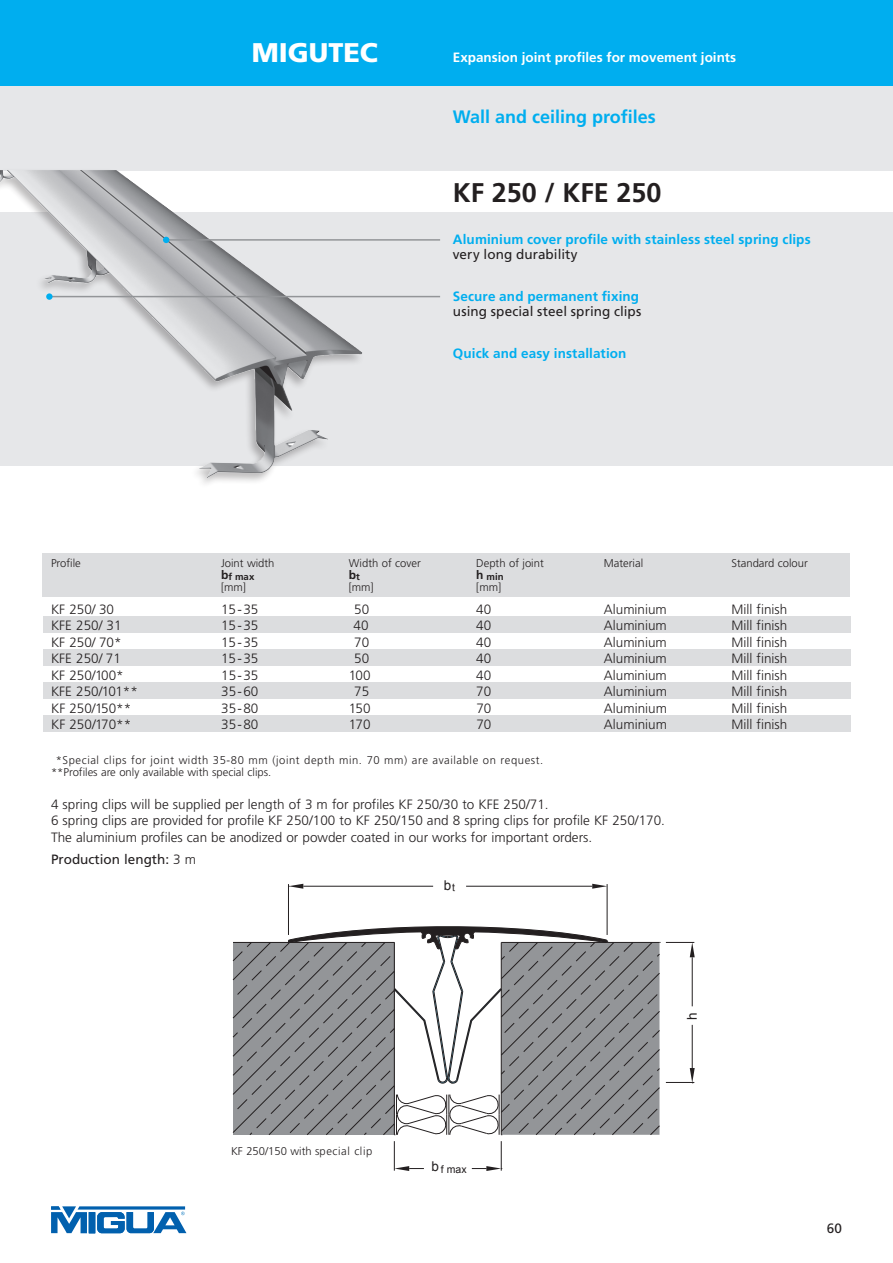
<style>
.page{position:relative;width:893px;height:1263px;background:#fff}
.page>*{position:absolute;margin:0;border:0;box-sizing:border-box;transform-origin:0 0}
.t1{font:700 27px "Frutiger";color:#231f20}
.t2{font:900 27px "Frutiger";color:#fff}
.t3{font:700 18px "Frutiger";color:#00aeef}
.t4{font:300 13.5px/16.5px "Frutiger";color:#231f20}
.t5{font:700 13.5px "Frutiger";letter-spacing:.01em;color:#00aeef}
.t6{font:13.5px "Frutiger";color:#231f20}
.t7{font:700 13.5px "Frutiger";color:#fff}
.t8{font:13.5px "Arial";color:#231f20}
.t9{font:700 12px "Frutiger";color:#231f20}
.t10{font:300 11.25px/12px "Frutiger";letter-spacing:.05em;color:#231f20}
.t11{font:300 11.25px "Frutiger";color:#231f20}
.t12{font:10.5px "Arial";color:#231f20}
.t13{font:700 9.6px "Frutiger";color:#231f20}
.s1{font-size:12px}
.s2{font-weight:300}
.s3{font-size:13.5px}
</style>
<div class="page">
<div style="left:0;top:85px;width:893px;height:85px;background:#e6e7e9"></div>
<svg style="left:51px;top:1206px;width:135px;height:28px"></svg>
<div style="left:0;top:0;width:893px;height:85px;background:#00aeef"></div>
<div style="left:0;top:213px;width:893px;height:253px;background:#e6e7e9"></div>
<div style="left:0;top:167px;width:363px;height:322px;background:#231f20;opacity:.3"></div>
<img style="left:0;top:170px;width:224px;height:212px">
<div style="left:43px;top:616px;width:808px;height:17px;background:#dcdddf"></div>
<div style="left:43px;top:649px;width:808px;height:17px;background:#dcdddf"></div>
<div style="left:43px;top:682px;width:808px;height:16px;background:#dcdddf"></div>
<div style="left:43px;top:715px;width:808px;height:17px;background:#dcdddf"></div>
<div style="left:43px;top:553px;width:807px;height:43px;background:#dcdddf"></div>
<hr style="left:607px;top:884px;width:1px;height:51px;background:#231f20">
<hr style="left:288px;top:884px;width:1px;height:51px;background:#231f20">
<hr style="left:466px;top:886px;width:126px;height:1px;background:#231f20">
<hr style="left:303px;top:886px;width:130px;height:1px;background:#231f20">
<svg style="left:592px;top:884px;width:15px;height:5px"></svg>
<svg style="left:288px;top:884px;width:15px;height:5px"></svg>
<hr style="left:692px;top:957px;width:1px;height:49px;background:#231f20">
<hr style="left:692px;top:1025px;width:1px;height:43px;background:#231f20">
<svg style="left:666px;top:942px;width:29px;height:15px"></svg>
<svg style="left:666px;top:1068px;width:29px;height:15px"></svg>
<hr style="left:394px;top:1141px;width:1px;height:30px;background:#231f20">
<hr style="left:501px;top:1141px;width:1px;height:30px;background:#231f20">
<svg style="left:394px;top:1166px;width:30px;height:5px"></svg>
<svg style="left:233px;top:922px;width:427px;height:214px"></svg>
<svg style="left:472px;top:1166px;width:30px;height:5px"></svg>
<hr style="left:166px;top:239px;width:274px;height:2px;background:#939598">
<svg style="left:163px;top:237px;width:6px;height:6px"></svg>
<hr style="left:49px;top:296px;width:391px;height:1px;background:#939598">
<div style="left:46px;top:293px;width:7px;height:7px;background:#00aeef;border-radius:50%"></div>
<h1 class="t2" style="left:252px;top:36px;width:128px">MIGUTEC</h1>
<p class="t7" style="left:453px;top:50px;width:285px">Expansion joint profiles for movement joints</p>
<h2 class="t3" style="left:453px;top:106px;width:205px">Wall and ceiling profiles</h2>
<h1 class="t1" style="left:453px;top:176px;width:210px">KF 250 / KFE 250</h1>
<p class="t5" style="left:453px;top:232px;width:359px">Aluminium cover profile with stainless steel spring clips</p>
<p class="t6" style="left:453px;top:246px;width:126px">very long durability</p>
<p class="t5" style="left:453px;top:289px;width:188px">Secure and permanent fixing</p>
<p class="t6" style="left:453px;top:303px;width:190px">using special steel spring clips</p>
<p class="t5" style="left:453px;top:346px;width:175px">Quick and easy installation</p>
<p class="t11" style="left:51px;top:557px;width:31px">Profile</p>
<p class="t11" style="left:221px;top:557px;width:55px">Joint width</p>
<p class="t11" style="left:349px;top:557px;width:74px">Width of cover</p>
<p class="t11" style="left:476px;top:557px;width:69px">Depth of joint</p>
<p class="t11" style="left:604px;top:557px;width:41px">Material</p>
<p class="t11" style="left:731px;top:557px;width:78px">Standard colour</p>
<p class="t13" style="left:221px;top:571px;width:35px"><span class="s1">b</span>f max</p>
<p class="t9" style="left:349px;top:568px;width:13px">b<sub>t</sub></p>
<p class="t13" style="left:476px;top:571px;width:29px"><span class="s1">h</span> min</p>
<p class="t11" style="left:221px;top:581px;width:26px">[mm]</p>
<p class="t11" style="left:349px;top:581px;width:26px">[mm]</p>
<p class="t11" style="left:476px;top:581px;width:26px">[mm]</p>
<p class="t4" style="left:51px;top:601px;width:65px">KF 250/ 30</p>
<p class="t4" style="left:221px;top:601px;width:39px">15-35</p>
<p class="t4" style="left:354px;top:601px;width:17px">50</p>
<p class="t4" style="left:476px;top:601px;width:17px">40</p>
<p class="t4" style="left:604px;top:601px;width:65px">Aluminium</p>
<p class="t4" style="left:731px;top:601px;width:57px">Mill finish</p>
<p class="t4" style="left:51px;top:617px;width:72px">KFE 250/ 31</p>
<p class="t4" style="left:221px;top:617px;width:39px">15-35</p>
<p class="t4" style="left:353px;top:617px;width:17px">40</p>
<p class="t4" style="left:476px;top:617px;width:17px">40</p>
<p class="t4" style="left:604px;top:617px;width:65px">Aluminium</p>
<p class="t4" style="left:731px;top:617px;width:57px">Mill finish</p>
<p class="t4" style="left:51px;top:634px;width:72px">KF 250/ 70*</p>
<p class="t4" style="left:221px;top:634px;width:39px">15-35</p>
<p class="t4" style="left:354px;top:634px;width:17px">70</p>
<p class="t4" style="left:476px;top:634px;width:17px">40</p>
<p class="t4" style="left:604px;top:634px;width:65px">Aluminium</p>
<p class="t4" style="left:731px;top:634px;width:57px">Mill finish</p>
<p class="t4" style="left:51px;top:650px;width:71px">KFE 250/ 71</p>
<p class="t4" style="left:221px;top:650px;width:39px">15-35</p>
<p class="t4" style="left:354px;top:650px;width:17px">50</p>
<p class="t4" style="left:476px;top:650px;width:17px">40</p>
<p class="t4" style="left:604px;top:650px;width:65px">Aluminium</p>
<p class="t4" style="left:731px;top:650px;width:57px">Mill finish</p>
<p class="t4" style="left:51px;top:667px;width:74px">KF 250/100*</p>
<p class="t4" style="left:221px;top:667px;width:39px">15-35</p>
<p class="t4" style="left:349px;top:667px;width:23px">100</p>
<p class="t4" style="left:476px;top:667px;width:17px">40</p>
<p class="t4" style="left:604px;top:667px;width:65px">Aluminium</p>
<p class="t4" style="left:731px;top:667px;width:57px">Mill finish</p>
<p class="t4" style="left:51px;top:683px;width:88px">KFE 250/101**</p>
<p class="t4" style="left:221px;top:683px;width:39px">35-60</p>
<p class="t4" style="left:354px;top:683px;width:17px">75</p>
<p class="t4" style="left:476px;top:683px;width:17px">70</p>
<p class="t4" style="left:604px;top:683px;width:65px">Aluminium</p>
<p class="t4" style="left:731px;top:683px;width:57px">Mill finish</p>
<p class="t4" style="left:51px;top:700px;width:82px">KF 250/150**</p>
<p class="t4" style="left:221px;top:700px;width:39px">35-80</p>
<p class="t4" style="left:349px;top:700px;width:23px">150</p>
<p class="t4" style="left:476px;top:700px;width:17px">70</p>
<p class="t4" style="left:604px;top:700px;width:65px">Aluminium</p>
<p class="t4" style="left:731px;top:700px;width:57px">Mill finish</p>
<p class="t4" style="left:51px;top:716px;width:82px">KF 250/170**</p>
<p class="t4" style="left:221px;top:716px;width:39px">35-80</p>
<p class="t4" style="left:349px;top:716px;width:23px">170</p>
<p class="t4" style="left:476px;top:716px;width:17px">70</p>
<p class="t4" style="left:604px;top:716px;width:65px">Aluminium</p>
<p class="t4" style="left:731px;top:716px;width:57px">Mill finish</p>
<p class="t10" style="left:51px;top:754px;width:494px;text-indent:5px">*Special clips for joint width 35-80 mm (joint depth min. 70 mm) are available on request. **Profiles are only available with special clips.</p>
<p class="t4" style="left:51px;top:795px;width:615px">4 spring clips will be supplied per length of 3 m for profiles KF 250/30 to KFE 250/71.<br>6 spring clips are provided for profile KF 250/100 to KF 250/150 and 8 spring clips for profile KF 250/170.<br>The aluminium profiles can be anodized or powder coated in our works for important orders.</p>
<p class="t6" style="left:51px;top:851px;width:147px">Production length: <span class="s2">3 m</span></p>
<p class="t8" style="left:444px;top:876px;width:13px">b<sub>t</sub></p>
<p class="t8" style="left:683px;top:1020px;width:9px;rotate:-90deg">h</p>
<p class="t11" style="left:231px;top:1144px;width:143px">KF 250/150 with special clip</p>
<p class="t12" style="left:432px;top:1162px;width:36px"><span class="s3">b</span> f max</p>
<p class="t6" style="left:827px;top:1220px;width:17px">60</p>
</div>
